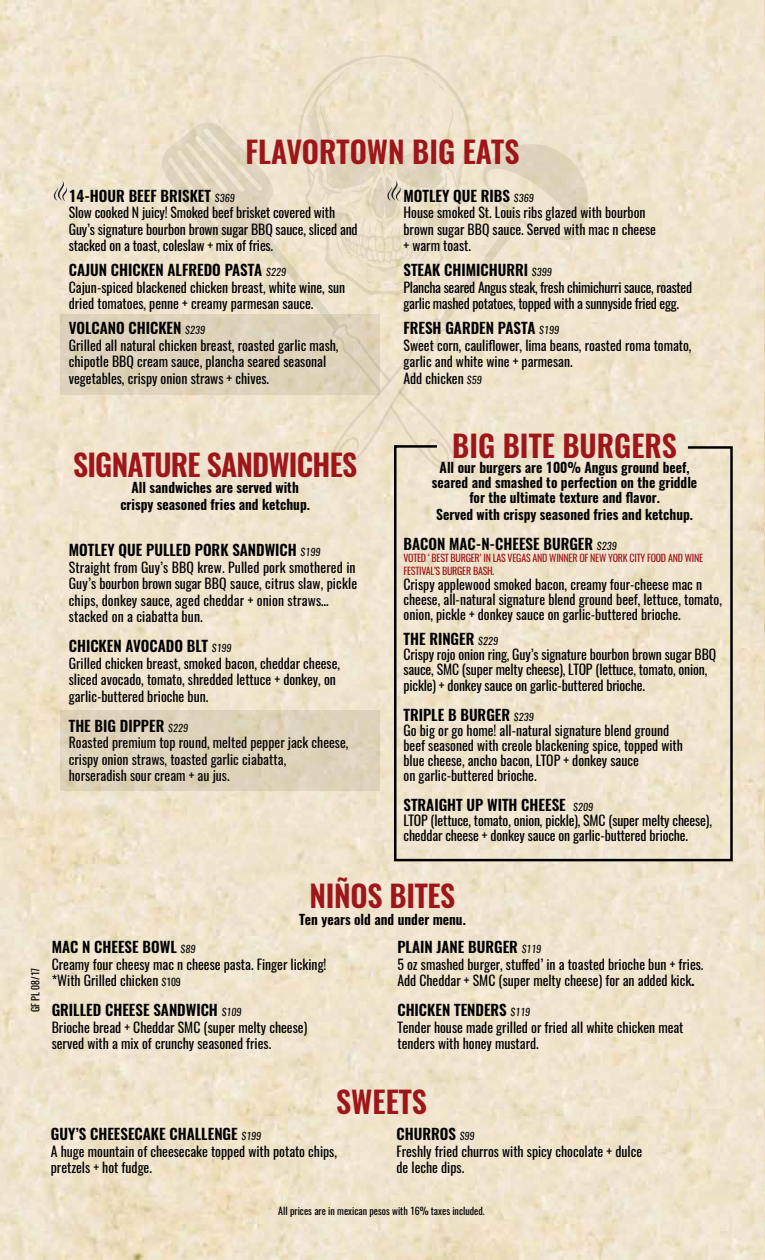
<style>
.page{position:relative;width:765px;height:1260px;background:#fff}
.page>*{position:absolute;margin:0;border:0;box-sizing:border-box;transform-origin:0 0}
.t1{font:600 30px "Oswald";letter-spacing:-.005em;color:#9e161a}
.t2{font:600 30px "Oswald";letter-spacing:-.025em;color:#9e161a}
.t3{font:600 15px "Oswald";color:#000}
.t4{font:13.75px/16.5px "Oswald";color:#000}
.t5{font:600 13.75px/15px "Oswald";color:#000;text-align:center}
.t6{font:13.75px/16.5px "Oswald";letter-spacing:-.02em;color:#000}
.t7{font:10px/12.5px "Oswald";letter-spacing:-.025em;color:#9e161a}
.t8{font:10px "Oswald";color:#000}
.s1{font-weight:400;font-style:italic;font-size:10px}
.s2{font-style:italic;font-size:10px}
.s3{font-size:10px}
.s4{font-weight:600;font-size:15px}
</style>
<div class="page">
<img style="left:0;top:0;width:765px;height:1260px">
<svg style="left:298px;top:55px;width:173px;height:89px;background:#ede1ca"></svg>
<svg style="left:354px;top:61px;width:26px;height:5px"></svg>
<svg style="left:386px;top:62px;width:59px;height:29px;background:#eee2cd"></svg>
<svg style="left:320px;top:90px;width:32px;height:33px"></svg>
<svg style="left:331px;top:144px;width:257px;height:326px;background:#ede0ca"></svg>
<svg style="left:162px;top:123px;width:228px;height:270px;background:#eadec7"></svg>
<svg style="left:390px;top:391px;width:65px;height:80px;background:#ede1ca"></svg>
<svg style="left:54px;top:180px;width:13px;height:21px"></svg>
<svg style="left:336px;top:163px;width:111px;height:122px;background:#e7dbc4"></svg>
<svg style="left:393px;top:444px;width:341px;height:419px;background:#eadec8"></svg>
<div style="left:62px;top:315px;width:316px;height:79px;background:#ded2bb"></div>
<div style="left:62px;top:711px;width:316px;height:79px;background:#ded2bb"></div>
<h1 class="t1" style="left:246px;top:131px;width:275px">FLAVORTOWN BIG EATS</h1>
<p class="t3" style="left:69px;top:185px;width:167px">14-HOUR BEEF BRISKET <span class="s1">$369</span></p>
<p class="t4" style="left:69px;top:204px;width:290px">Slow cooked N juicy! Smoked beef brisket covered with<br>Guy’s signature bourbon brown sugar BBQ sauce, sliced and stacked on a toast, coleslaw + mix of fries.</p>
<p class="t3" style="left:69px;top:260px;width:219px">CAJUN CHICKEN ALFREDO PASTA <span class="s1">$229</span></p>
<p class="t4" style="left:69px;top:279px;width:278px">Cajun-spiced blackened chicken breast, white wine, sun dried tomatoes, penne + creamy parmesan sauce.</p>
<p class="t3" style="left:69px;top:318px;width:138px">VOLCANO CHICKEN <span class="s1">$239</span></p>
<p class="t4" style="left:69px;top:337px;width:271px">Grilled all natural chicken breast, roasted garlic mash, chipotle BBQ cream sauce, plancha seared seasonal vegetables, crispy onion straws + chives.</p>
<p class="t3" style="left:404px;top:185px;width:132px">MOTLEY QUE RIBS <span class="s1">$369</span></p>
<p class="t4" style="left:404px;top:204px;width:254px">House smoked St. Louis ribs glazed with bourbon brown sugar BBQ sauce. Served with mac n cheese + warm toast.</p>
<p class="t3" style="left:404px;top:260px;width:150px">STEAK CHIMICHURRI <span class="s1">$399</span></p>
<p class="t6" style="left:404px;top:279px;width:290px">Plancha seared Angus steak, fresh chimichurri sauce, roasted garlic mashed potatoes, topped with a sunnyside fried egg.</p>
<p class="t3" style="left:404px;top:318px;width:157px">FRESH GARDEN PASTA <span class="s1">$199</span></p>
<p class="t4" style="left:404px;top:337px;width:289px">Sweet corn, cauliflower, lima beans, roasted roma tomato, garlic and white wine + parmesan.<br>Add chicken <span class="s2">$59</span></p>
<h1 class="t2" style="left:73px;top:444px;width:286px">SIGNATURE SANDWICHES</h1>
<p class="t5" style="left:120px;top:480px;width:191px;line-height:16.5px">All sandwiches are served with crispy seasoned fries and ketchup.</p>
<p class="t3" style="left:69px;top:540px;width:253px">MOTLEY QUE PULLED PORK SANDWICH <span class="s1">$199</span></p>
<p class="t4" style="left:69px;top:559px;width:290px">Straight from Guy’s BBQ krew. Pulled pork smothered in Guy’s bourbon brown sugar BBQ sauce, citrus slaw, pickle chips, donkey sauce, aged cheddar + onion straws… stacked on a ciabatta bun.</p>
<p class="t3" style="left:69px;top:636px;width:164px">CHICKEN AVOCADO BLT <span class="s1">$199</span></p>
<p class="t4" style="left:69px;top:655px;width:273px">Grilled chicken breast, smoked bacon, cheddar cheese, sliced avocado, tomato, shredded lettuce + donkey, on garlic-buttered brioche bun.</p>
<p class="t3" style="left:69px;top:715px;width:121px">THE BIG DIPPER <span class="s1">$229</span></p>
<p class="t4" style="left:69px;top:734px;width:281px">Roasted premium top round, melted pepper jack cheese, crispy onion straws, toasted garlic ciabatta,<br>horseradish sour cream + au jus.</p>
<h1 class="t1" style="left:452px;top:425px;width:226px">BIG BITE BURGERS</h1>
<p class="t5" style="left:432px;top:460px;width:267px">All our burgers are 100% Angus ground beef, seared and smashed to perfection on the griddle for the ultimate texture and flavor.</p>
<p class="t5" style="left:436px;top:507px;width:258px">Served with crispy seasoned fries and ketchup.</p>
<p class="t3" style="left:404px;top:533px;width:215px">BACON MAC-N-CHEESE BURGER <span class="s1">$239</span></p>
<p class="t7" style="left:404px;top:552px;width:301px">VOTED ‘BEST BURGER’ IN LAS VEGAS AND WINNER OF NEW YORK CITY FOOD AND WINE<br>FESTIVAL’S BURGER BASH.</p>
<p class="t4" style="left:404px;top:577px;width:320px;line-height:15px">Crispy applewood smoked bacon, creamy four-cheese mac n cheese, all-natural signature blend ground beef, lettuce, tomato, onion, pickle + donkey sauce on garlic-buttered brioche.</p>
<p class="t3" style="left:404px;top:628px;width:96px">THE RINGER <span class="s1">$229</span></p>
<p class="t4" style="left:404px;top:647px;width:314px;line-height:15px">Crispy rojo onion ring, Guy’s signature bourbon brown sugar BBQ sauce, SMC (super melty cheese), LTOP (lettuce, tomato, onion,</p>
<p class="t4" style="left:404px;top:677px;width:243px">pickle) + donkey sauce on garlic-buttered brioche.</p>
<p class="t3" style="left:404px;top:705px;width:132px">TRIPLE B BURGER <span class="s1">$239</span></p>
<p class="t4" style="left:404px;top:723px;width:281px;line-height:15px">Go big or go home! all-natural signature blend ground beef seasoned with creole blackening spice, topped with blue cheese, ancho bacon, LTOP + donkey sauce<br>on garlic-buttered brioche.</p>
<p class="t3" style="left:404px;top:795px;width:191px">STRAIGHT UP WITH CHEESE <span class="s1">$209</span></p>
<p class="t4" style="left:404px;top:813px;width:310px;line-height:15px">LTOP (lettuce, tomato, onion, pickle), SMC (super melty cheese), cheddar cheese + donkey sauce on garlic-buttered brioche.</p>
<p class="t8" style="left:28px;top:1012px;width:46px;rotate:-90deg">GF PL 08/17</p>
<h1 class="t1" style="left:310px;top:875px;width:147px">NIÑOS BITES</h1>
<p class="t5" style="left:299px;top:912px;width:168px">Ten years old and under menu.</p>
<p class="t3" style="left:52px;top:937px;width:145px">MAC N CHEESE BOWL <span class="s1">$89</span></p>
<p class="t4" style="left:52px;top:956px;width:276px">Creamy four cheesy mac n cheese pasta. Finger licking! *With Grilled chicken <span class="s2">$</span><span class="s3">109</span></p>
<p class="t3" style="left:52px;top:1000px;width:191px">GRILLED CHEESE SANDWICH <span class="s1">$109</span></p>
<p class="t4" style="left:52px;top:1019px;width:257px">Brioche bread + Cheddar SMC (super melty cheese) served with a mix of crunchy seasoned fries.</p>
<p class="t3" style="left:397px;top:937px;width:145px">PLAIN JANE BURGER <span class="s1">$119</span></p>
<p class="t4" style="left:397px;top:956px;width:308px">5 oz smashed burger, stuffed’ in a toasted brioche bun + fries.<br>Add Cheddar + SMC (super melty cheese) for an added kick<span class="s4">.</span></p>
<p class="t3" style="left:397px;top:1000px;width:134px">CHICKEN TENDERS <span class="s1">$119</span></p>
<p class="t4" style="left:397px;top:1019px;width:287px">Tender house made grilled or fried all white chicken meat tenders with honey mustard.</p>
<h1 class="t1" style="left:336px;top:1081px;width:92px">SWEETS</h1>
<p class="t3" style="left:51px;top:1124px;width:212px">GUY’S CHEESECAKE CHALLENGE <span class="s1">$199</span></p>
<p class="t4" style="left:51px;top:1143px;width:288px">A huge mountain of cheesecake topped with potato chips, pretzels + hot fudge.</p>
<p class="t3" style="left:397px;top:1124px;width:80px">CHURROS <span class="s1">$99</span></p>
<p class="t4" style="left:397px;top:1143px;width:247px">Freshly fried churros with spicy chocolate + dulce de leche dips.</p>
<p class="t8" style="left:278px;top:1204px;width:208px">All prices are in mexican pesos with 16% taxes included.</p>
</div>
